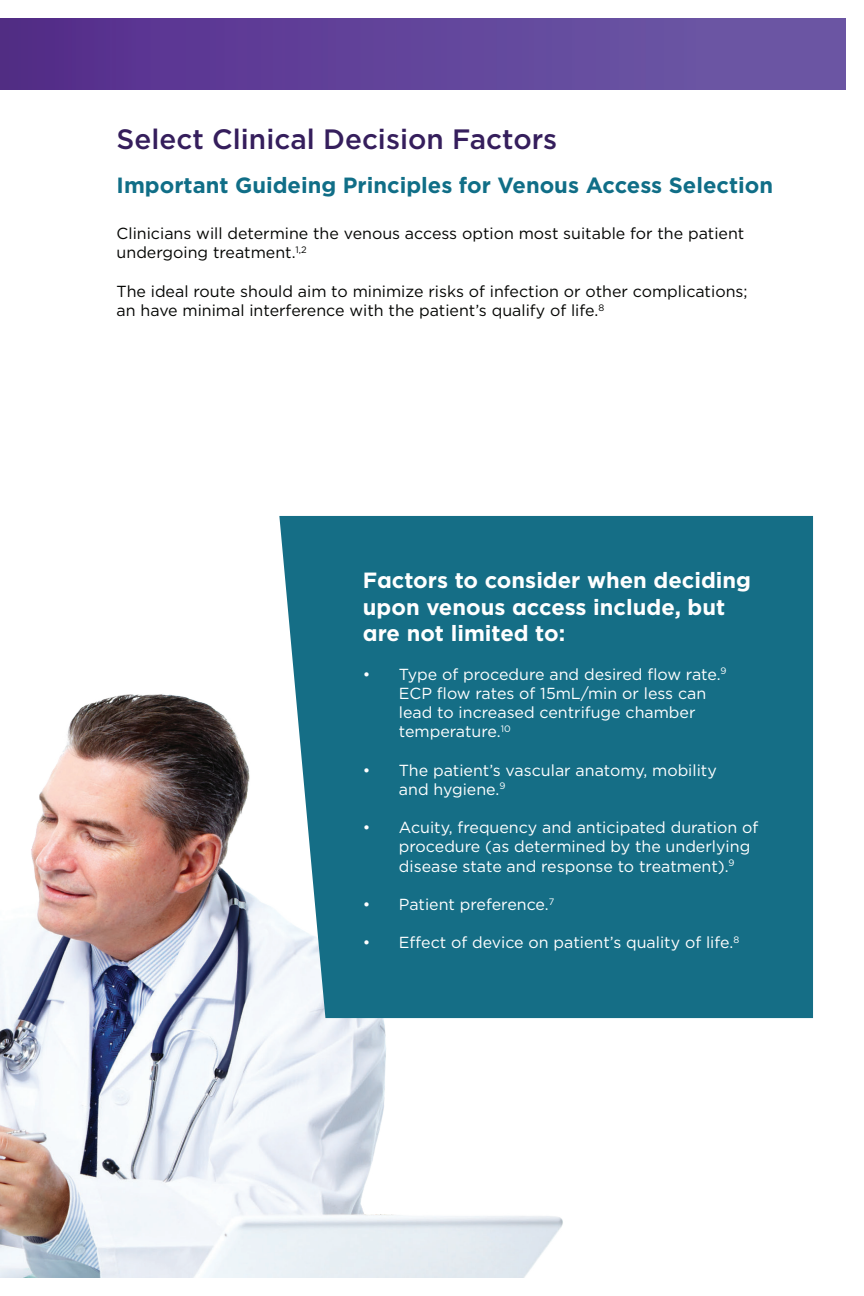
<style>
.page{position:relative;width:864px;height:1296px;background:#fff}
.page>*{position:absolute;margin:0;border:0;box-sizing:border-box;transform-origin:0 0}
.t1{font:500 28px "Gotham";color:#351e5c}
.t2{font:700 22px/26.4px "Gotham";color:#fff}
.t3{font:700 22px "Gotham";color:#106e87}
.t4{font:16px/19.2px "Gotham";color:#fff}
.t5{font:16px/19.2px "Gotham";color:#040503}
</style>
<div class="page">
<img style="left:0;top:18px;width:845px;height:72px">
<img style="left:0;top:694px;width:648px;height:584px">
<div style="left:279px;top:516px;width:534px;height:502px;background:#156e86"></div>
<h1 class="t1" style="left:117px;top:121px;width:442px">Select Clinical Decision Factors</h1>
<h2 class="t3" style="left:117px;top:171px;width:658px">Important Guideing Principles for Venous Access Selection</h2>
<p class="t5" style="left:117px;top:223px;width:629px">Clinicians will determine the venous access option most suitable for the patient undergoing treatment.<sup>1,2</sup></p>
<p class="t5" style="left:117px;top:281px;width:632px">The ideal route should aim to minimize risks of infection or other complications; an have minimal interference with the patient’s qualify of life.<sup>8</sup></p>
<h2 class="t2" style="left:363px;top:567px;width:390px">Factors to consider when deciding upon venous access include, but are not limited to:</h2>
<p class="t4" style="left:399px;top:664px;width:329px;text-indent:-36px">• Type of procedure and desired flow rate.<sup>9<br></sup>ECP flow rates of 15mL/min or less can lead to increased centrifuge chamber temperature.<sup>10</sup></p>
<p class="t4" style="left:399px;top:760px;width:319px;text-indent:-36px">• The patient’s vascular anatomy, mobility and hygiene.<sup>9</sup></p>
<p class="t4" style="left:399px;top:818px;width:361px;text-indent:-36px">• Acuity, frequency and anticipated duration of procedure (as determined by the underlying disease state and response to treatment).<sup>9</sup></p>
<p class="t4" style="left:363px;top:894px;width:193px">• Patient preference.<sup>7</sup></p>
<p class="t4" style="left:363px;top:933px;width:378px">• Effect of device on patient’s quality of life.<sup>8</sup></p>
</div>
